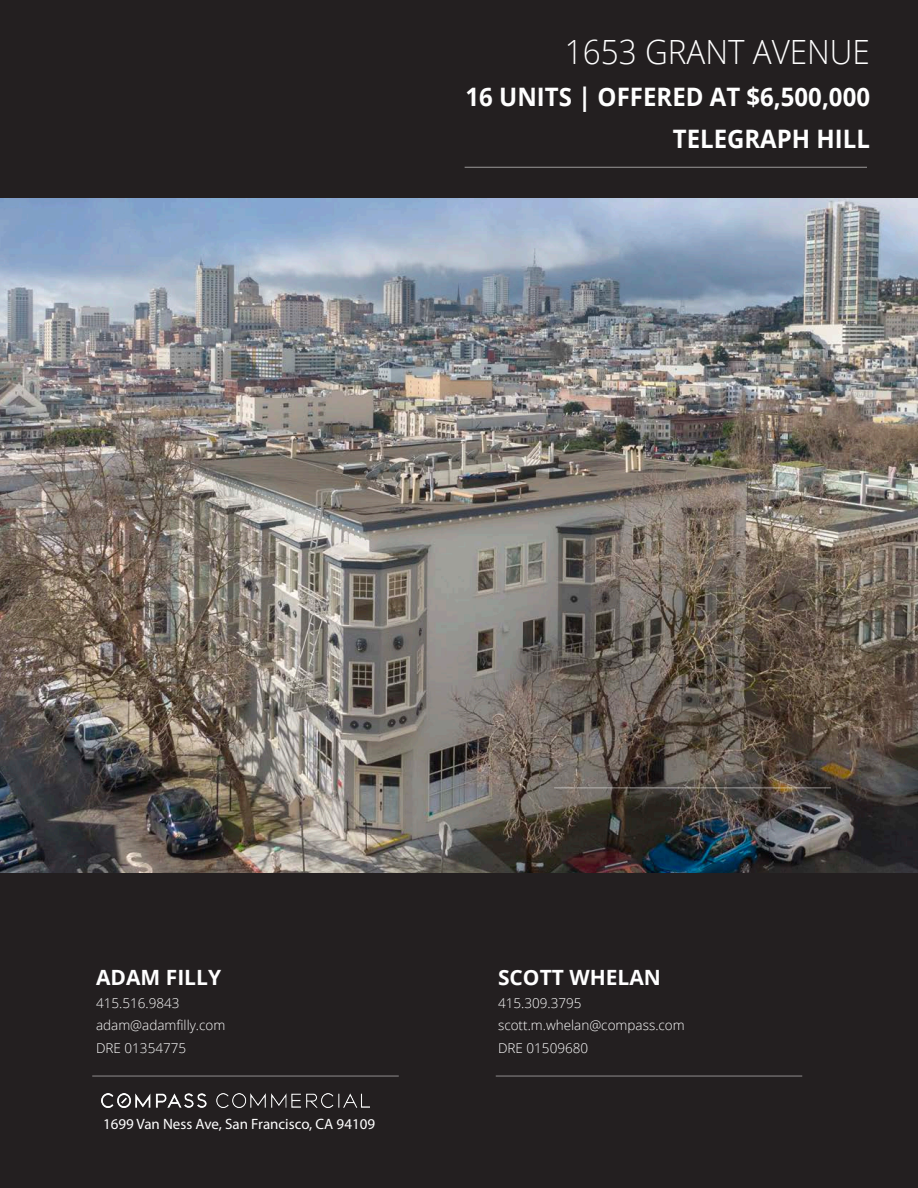
<style>
.page{position:relative;width:918px;height:1188px;background:#fff}
.page>*{position:absolute;margin:0;border:0;box-sizing:border-box;transform-origin:0 0}
.t1{font:300 33.45px "Open Sans";color:#fff;scale:.94 1}
.t2{font:700 25.5px "Open Sans";color:#fff;scale:.94 1}
.t3{font:700 21px "Open Sans";color:#fff}
.t4{font:15px "Myriad Pro";color:#fff}
.t5{font:300 13.5px "Open Sans";color:#fff}
</style>
<div class="page">
<img style="left:0;top:198px;width:918px;height:675px">
<div style="left:0;top:873px;width:918px;height:315px;background:#231f20"></div>
<div style="left:0;top:0;width:918px;height:198px;background:#231f20"></div>
<hr style="left:465px;top:167px;width:402px;height:1px;background:#fff">
<hr style="left:554px;top:788px;width:277px;height:1px;background:#fff">
<img style="left:101px;top:1093px;width:269px;height:14px">
<hr style="left:92px;top:1076px;width:307px;height:1px;background:#fff">
<hr style="left:496px;top:1076px;width:306px;height:1px;background:#fff">
<p class="t1" style="left:565px;top:29px;width:326px">1653 GRANT AVENUE</p>
<p class="t2" style="left:466px;top:79px;width:432px">16 UNITS | OFFERED AT $6,500,000</p>
<p class="t2" style="left:673px;top:121px;width:211px">TELEGRAPH HILL</p>
<p class="t3" style="left:96px;top:963px;width:127px">ADAM FILLY</p>
<p class="t5" style="left:96px;top:994px;width:85px">415.516.9843</p>
<p class="t5" style="left:96px;top:1016px;width:131px">adam@adamfilly.com</p>
<p class="t5" style="left:96px;top:1039px;width:92px">DRE 01354775</p>
<p class="t4" style="left:103px;top:1115px;width:274px">1699 Van Ness Ave, San Francisco, CA 94109</p>
<p class="t3" style="left:498px;top:963px;width:165px">SCOTT WHELAN</p>
<p class="t5" style="left:498px;top:994px;width:85px">415.309.3795</p>
<p class="t5" style="left:498px;top:1016px;width:188px">scott.m.whelan@compass.com</p>
<p class="t5" style="left:498px;top:1039px;width:92px">DRE 01509680</p>
</div>
